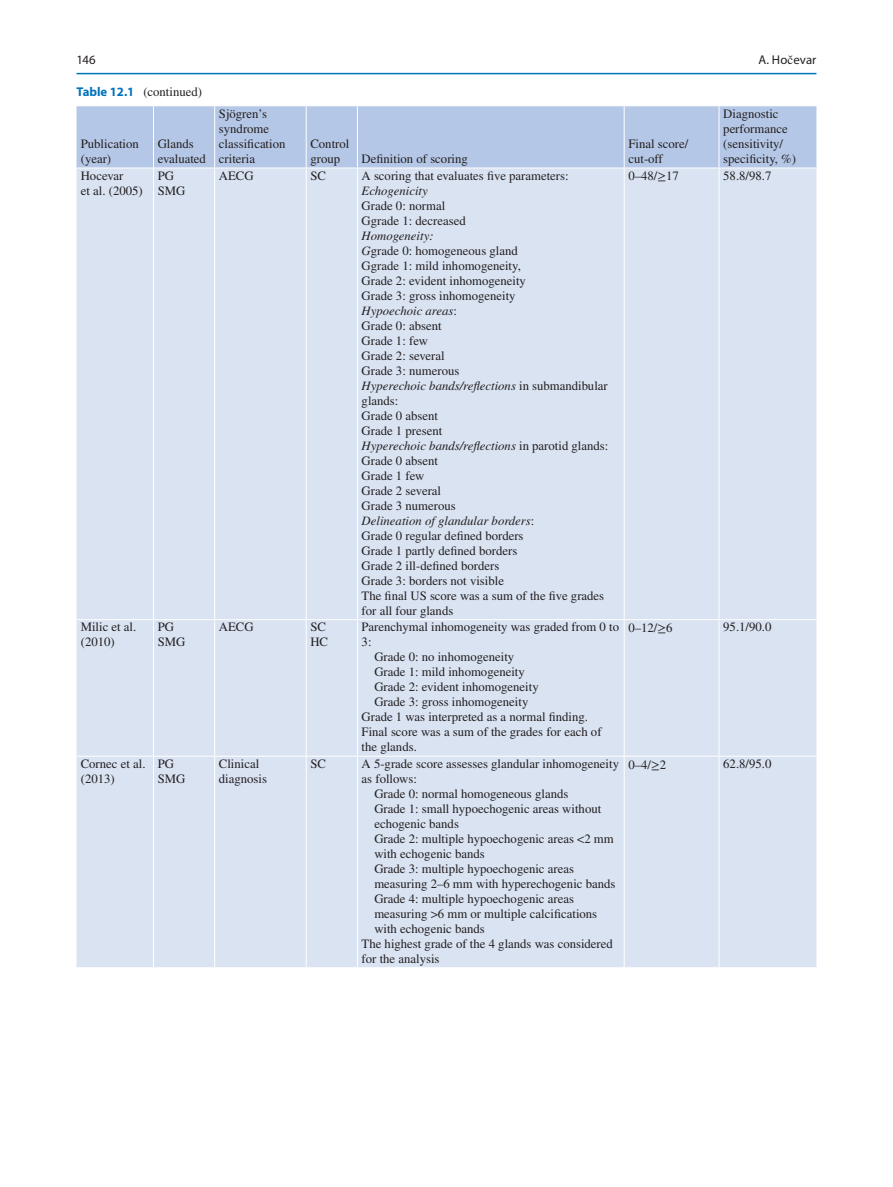
<style>
.page{position:relative;width:893px;height:1187px;background:#fff}
.page>*{position:absolute;margin:0;border:0;box-sizing:border-box;transform-origin:0 0}
.t1{font:12.75px/15px "Times LT Std";color:#231f20}
.t2{font:italic 12.75px "Times LT Std";color:#231f20}
.t3{font:12.75px "Myriad Pro Regular 2";letter-spacing:.005em;color:#231f20}
.t4{font:12.75px "Myriad Pro";color:#231f20}
.s1{font-family:"Myriad Pro";font-weight:700;color:#0073bc}
.s2{font-style:italic}
.s3{font-family:"STIX General Regular 2"}
.s4{font-family:"STIX General"}
</style>
<div class="page">
<div style="left:77px;top:106px;width:739px;height:62px;background:#b5c7e6"></div>
<div style="left:77px;top:169px;width:739px;height:798px;background:#d9e3f2"></div>
<hr style="left:153px;top:106px;width:1px;height:62px;background:#fff">
<hr style="left:214px;top:106px;width:1px;height:62px;background:#fff">
<hr style="left:306px;top:106px;width:1px;height:62px;background:#fff">
<hr style="left:357px;top:106px;width:1px;height:62px;background:#fff">
<hr style="left:624px;top:106px;width:1px;height:62px;background:#fff">
<hr style="left:719px;top:106px;width:1px;height:62px;background:#fff">
<hr style="left:153px;top:168px;width:1px;height:451px;background:#fff">
<hr style="left:214px;top:168px;width:1px;height:451px;background:#fff">
<hr style="left:306px;top:168px;width:1px;height:451px;background:#fff">
<hr style="left:357px;top:168px;width:1px;height:451px;background:#fff">
<hr style="left:624px;top:168px;width:1px;height:451px;background:#fff">
<hr style="left:719px;top:168px;width:1px;height:451px;background:#fff">
<hr style="left:77px;top:619px;width:76px;height:1px;background:#fff">
<hr style="left:153px;top:619px;width:62px;height:1px;background:#fff">
<hr style="left:153px;top:620px;width:1px;height:135px;background:#fff">
<hr style="left:215px;top:619px;width:91px;height:1px;background:#fff">
<hr style="left:214px;top:620px;width:1px;height:135px;background:#fff">
<hr style="left:306px;top:619px;width:51px;height:1px;background:#fff">
<hr style="left:306px;top:620px;width:1px;height:135px;background:#fff">
<hr style="left:357px;top:619px;width:267px;height:1px;background:#fff">
<hr style="left:357px;top:620px;width:1px;height:135px;background:#fff">
<hr style="left:624px;top:619px;width:95px;height:1px;background:#fff">
<hr style="left:624px;top:620px;width:1px;height:135px;background:#fff">
<hr style="left:719px;top:619px;width:97px;height:1px;background:#fff">
<hr style="left:719px;top:620px;width:1px;height:135px;background:#fff">
<hr style="left:77px;top:755px;width:76px;height:1px;background:#fff">
<hr style="left:153px;top:755px;width:62px;height:1px;background:#fff">
<hr style="left:153px;top:756px;width:1px;height:211px;background:#fff">
<hr style="left:215px;top:755px;width:91px;height:1px;background:#fff">
<hr style="left:214px;top:756px;width:1px;height:211px;background:#fff">
<hr style="left:306px;top:755px;width:51px;height:1px;background:#fff">
<hr style="left:306px;top:756px;width:1px;height:211px;background:#fff">
<hr style="left:357px;top:755px;width:267px;height:1px;background:#fff">
<hr style="left:357px;top:756px;width:1px;height:211px;background:#fff">
<hr style="left:624px;top:755px;width:95px;height:1px;background:#fff">
<hr style="left:624px;top:756px;width:1px;height:211px;background:#fff">
<hr style="left:719px;top:755px;width:97px;height:1px;background:#fff">
<hr style="left:719px;top:756px;width:1px;height:211px;background:#fff">
<hr style="left:77px;top:73px;width:739px;height:1px;background:#0073bc">
<p class="t4" style="left:77px;top:52px;width:21px">146</p>
<p class="t1" style="left:77px;top:85px;width:127px"><span class="s1">Table 12.1</span> (continued)</p>
<p class="t1" style="left:81px;top:136px;width:60px">Publication (year)</p>
<p class="t1" style="left:158px;top:136px;width:50px">Glands evaluated</p>
<p class="t1" style="left:219px;top:106px;width:68px">Sjögren’s syndrome classification criteria</p>
<p class="t1" style="left:310px;top:136px;width:40px">Control group</p>
<p class="t1" style="left:362px;top:151px;width:108px">Definition of scoring</p>
<p class="t1" style="left:81px;top:168px;width:63px">Hocevar<br>et al. (2005)</p>
<p class="t1" style="left:158px;top:168px;width:29px">PG<br>SMG</p>
<p class="t1" style="left:219px;top:168px;width:36px">AECG</p>
<p class="t1" style="left:310px;top:168px;width:17px">SC</p>
<p class="t1" style="left:362px;top:168px;width:209px">A scoring that evaluates five parameters:</p>
<p class="t2" style="left:362px;top:183px;width:68px">Echogenicity</p>
<p class="t1" style="left:362px;top:198px;width:106px">Grade 0: normal<br>Ggrade 1: decreased</p>
<p class="t1" style="left:362px;top:228px;width:248px"><span class="s2">Homogeneity:<br>G</span>grade 0: homogeneous gland<br>Ggrade 1: mild inhomogeneity,<br>Grade 2: evident inhomogeneity<br>Grade 3: gross inhomogeneity<br><span class="s2">Hypoechoic areas</span>:<br>Grade 0: absent<br>Grade 1: few<br>Grade 2: several<br>Grade 3: numerous<br><span class="s2">Hyperechoic bands/reflections</span> in submandibular glands:<br>Grade 0 absent<br>Grade 1 present<br><span class="s2">Hyperechoic bands/reflections</span> in parotid glands:<br>Grade 0 absent<br>Grade 1 few<br>Grade 2 several<br>Grade 3 numerous<br><span class="s2">Delineation of glandular borders</span>:<br>Grade 0 regular defined borders<br>Grade 1 partly defined borders<br>Grade 2 ill-defined borders<br>Grade 3: borders not visible<br>The final US score was a sum of the five grades for all four glands</p>
<p class="t1" style="left:81px;top:619px;width:57px">Milic et al. (2010)</p>
<p class="t1" style="left:158px;top:619px;width:29px">PG<br>SMG</p>
<p class="t1" style="left:219px;top:619px;width:36px">AECG</p>
<p class="t1" style="left:310px;top:619px;width:19px">SC<br>HC</p>
<p class="t1" style="left:362px;top:619px;width:259px">Parenchymal inhomogeneity was graded from 0 to</p>
<p class="t1" style="left:362px;top:634px;width:11px">3:</p>
<p class="t1" style="left:374px;top:649px;width:141px">Grade 0: no inhomogeneity</p>
<p class="t1" style="left:374px;top:664px;width:152px">Grade 1: mild inhomogeneity</p>
<p class="t1" style="left:374px;top:679px;width:166px">Grade 2: evident inhomogeneity</p>
<p class="t1" style="left:374px;top:694px;width:156px">Grade 3: gross inhomogeneity</p>
<p class="t1" style="left:362px;top:709px;width:228px">Grade 1 was interpreted as a normal finding.</p>
<p class="t1" style="left:362px;top:724px;width:241px">Final score was a sum of the grades for each of</p>
<p class="t1" style="left:362px;top:739px;width:57px">the glands.</p>
<p class="t1" style="left:81px;top:755px;width:66px">Cornec et al. (2013)</p>
<p class="t1" style="left:158px;top:755px;width:29px">PG<br>SMG</p>
<p class="t1" style="left:219px;top:755px;width:50px">Clinical diagnosis</p>
<p class="t1" style="left:310px;top:755px;width:17px">SC</p>
<p class="t1" style="left:362px;top:755px;width:259px">A 5-grade score assesses glandular inhomogeneity</p>
<p class="t1" style="left:362px;top:770px;width:57px">as follows:</p>
<p class="t1" style="left:374px;top:785px;width:196px">Grade 0: normal homogeneous glands</p>
<p class="t1" style="left:374px;top:800px;width:228px">Grade 1: small hypoechogenic areas without</p>
<p class="t1" style="left:374px;top:815px;width:86px">echogenic bands</p>
<p class="t1" style="left:374px;top:830px;width:241px">Grade 2: multiple hypoechogenic areas &lt;2 mm</p>
<p class="t1" style="left:374px;top:845px;width:112px">with echogenic bands</p>
<p class="t1" style="left:374px;top:860px;width:201px">Grade 3: multiple hypoechogenic areas</p>
<p class="t1" style="left:374px;top:875px;width:243px">measuring 2–6 mm with hyperechogenic bands</p>
<p class="t1" style="left:374px;top:890px;width:201px">Grade 4: multiple hypoechogenic areas</p>
<p class="t1" style="left:374px;top:905px;width:224px">measuring &gt;6 mm or multiple calcifications</p>
<p class="t1" style="left:374px;top:920px;width:112px">with echogenic bands</p>
<p class="t1" style="left:362px;top:935px;width:253px">The highest grade of the 4 glands was considered</p>
<p class="t1" style="left:362px;top:950px;width:79px">for the analysis</p>
<p class="t1" style="left:628px;top:136px;width:61px">Final score/ cut-off</p>
<p class="t3" style="left:758px;top:52px;width:60px">A. Ho<span class="s3">č</span>evar</p>
<p class="t1" style="left:723px;top:106px;width:74px">Diagnostic performance (sensitivity/ specificity, %)</p>
<p class="t1" style="left:628px;top:168px;width:52px">0–48/<span class="s4">≥</span>17</p>
<p class="t1" style="left:723px;top:168px;width:50px">58.8/98.7</p>
<p class="t1" style="left:628px;top:620px;width:46px">0–12/<span class="s4">≥</span>6</p>
<p class="t1" style="left:723px;top:619px;width:50px">95.1/90.0</p>
<p class="t1" style="left:628px;top:756px;width:39px">0–4/<span class="s4">≥</span>2</p>
<p class="t1" style="left:723px;top:755px;width:50px">62.8/95.0</p>
</div>
